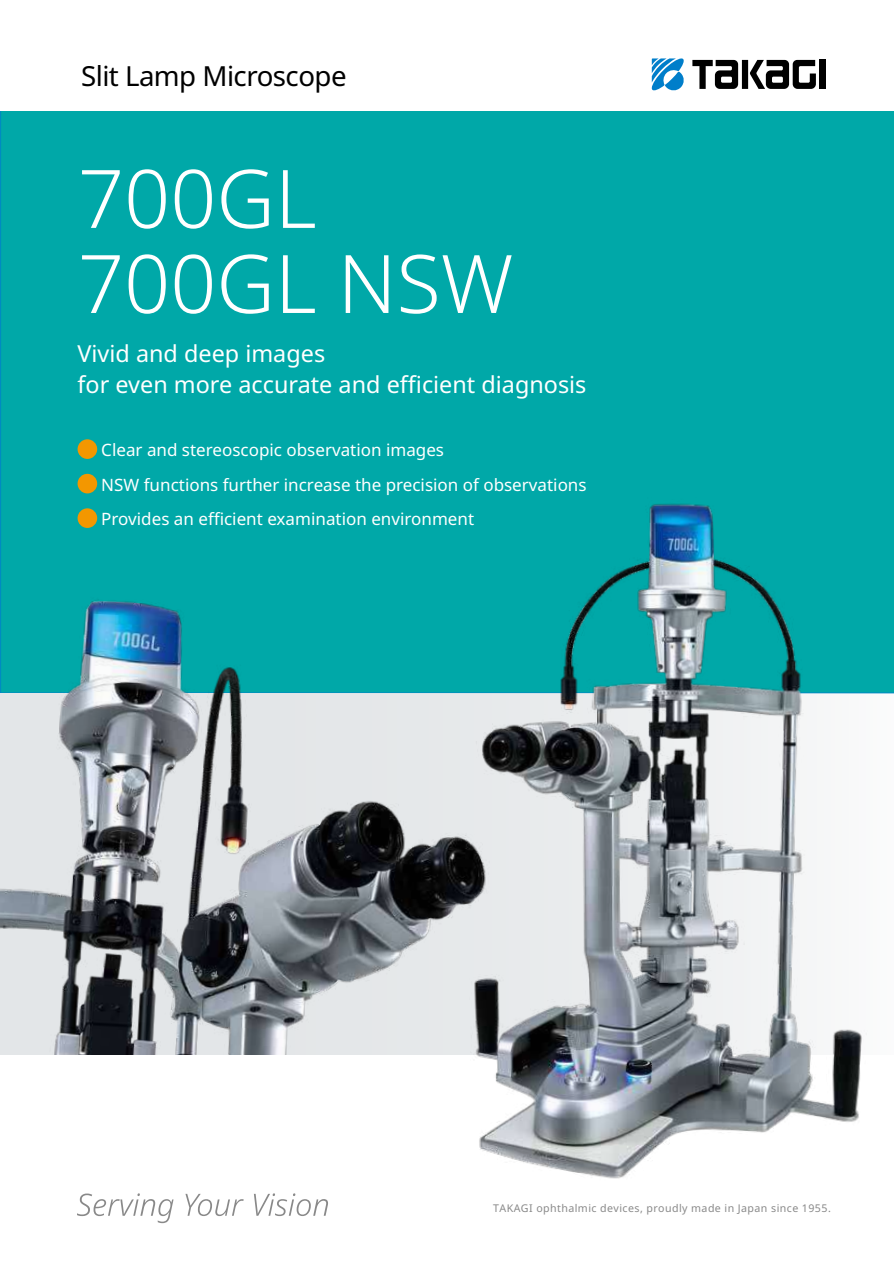
<style>
.page{position:relative;width:894px;height:1263px;background:#fff}
.page>*{position:absolute;margin:0;border:0;box-sizing:border-box;transform-origin:0 0}
.t1{font:300 80.85px/85.1px "Noto Sans";color:#fff}
.t2{font:27.6px "Noto Sans";letter-spacing:-.02em;color:#000}
.t3{font:23.4px/32px "Noto Sans";color:#fff}
.t4{font:16.95px/34.5px "Noto Sans";color:#fff}
.t5{font:10.65px "Noto Sans";letter-spacing:.04em;color:#898989}
</style>
<div class="page">
<div style="left:0;top:111px;width:893px;height:434px;background:#00a8a8"></div>
<img style="left:396px;top:468px;width:497px;height:711px">
<img style="left:0;top:545px;width:520px;height:510px">
<div style="left:78px;top:439px;width:19px;height:20px;background:#f39700;border-radius:50%"></div>
<div style="left:78px;top:474px;width:19px;height:19px;background:#f39700;border-radius:50%"></div>
<div style="left:78px;top:508px;width:19px;height:20px;background:#f39700;border-radius:50%"></div>
<svg style="left:77px;top:1193px;width:96px;height:30px"></svg>
<svg style="left:185px;top:1194px;width:59px;height:22px"></svg>
<svg style="left:254px;top:1193px;width:74px;height:23px"></svg>
<div style="left:819px;top:60px;width:6px;height:29px;background:#000"></div>
<svg style="left:692px;top:60px;width:123px;height:29px"></svg>
<svg style="left:651px;top:58px;width:33px;height:33px"></svg>
<h2 class="t2" style="left:81px;top:60px;width:267px">Slit Lamp Microscope</h2>
<h1 class="t1" style="left:78px;top:157px;width:437px">700GL<br>700GL NSW</h1>
<h3 class="t3" style="left:78px;top:337px;width:510px">Vivid and deep images<br>for even more accurate and efficient diagnosis</h3>
<p class="t4" style="left:101px;top:433px;width:487px">Clear and stereoscopic observation images<br>NSW functions further increase the precision of observations<br>Provides an efficient examination environment</p>
<p class="t5" style="left:493px;top:1202px;width:339px">TAKAGI ophthalmic devices, proudly made in Japan since 1955.</p>
</div>
